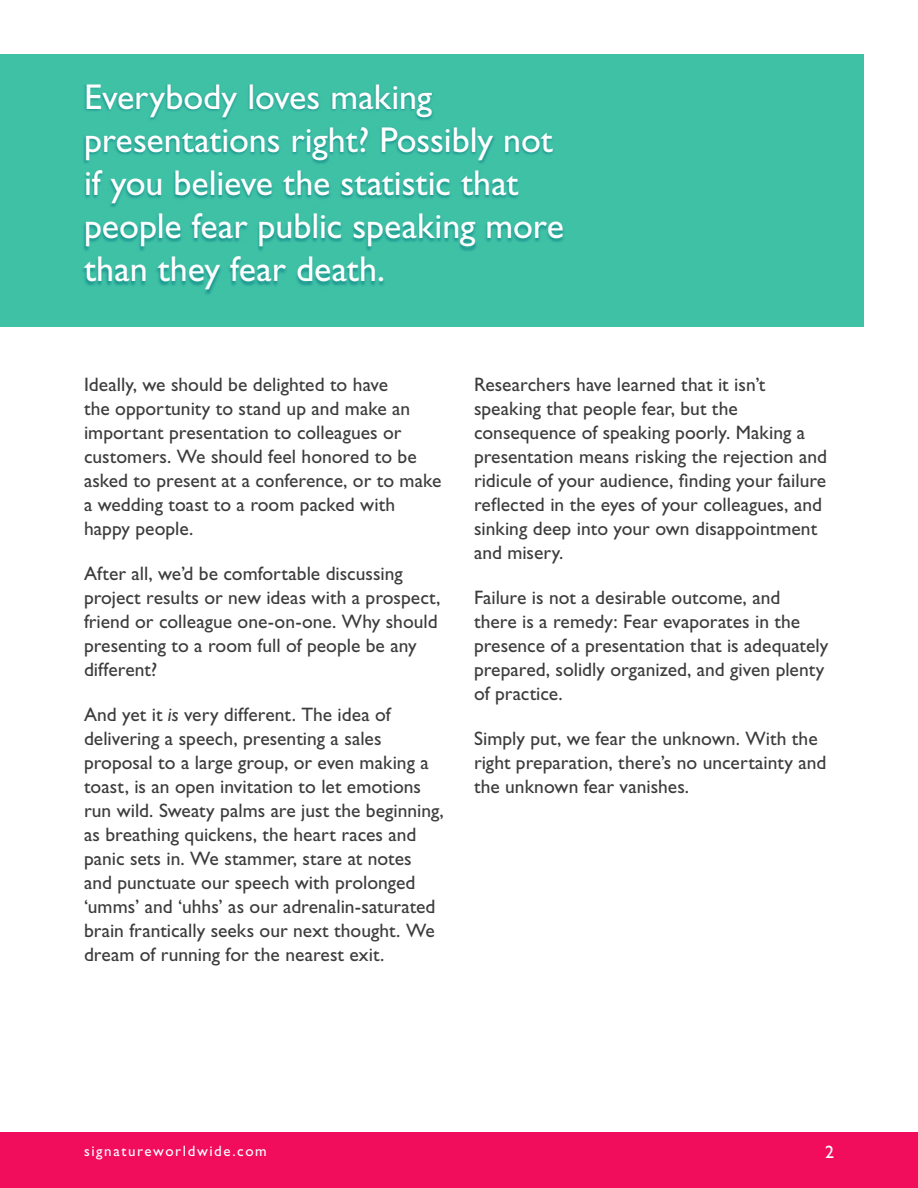
<style>
.page{position:relative;width:918px;height:1188px;background:#fff}
.page>*{position:absolute;margin:0;border:0;box-sizing:border-box;transform-origin:0 0}
.t1{font:36px/43.2px "Gill Sans Std";letter-spacing:-.005em;color:#fff}
.t2{font:19.5px/24px "Gill Sans Std";color:#3c3c3c}
.t3{font:18px "Gill Sans Std";color:#fff}
.t4{font:15px "Gill Sans Std";letter-spacing:.105em;color:#fff}
.s1{font-style:italic}
</style>
<div class="page">
<div style="left:0;top:1132px;width:918px;height:56px;background:#f10c5c"></div>
<div style="left:0;top:54px;width:864px;height:273px;background:#3fc1a6"></div>
<div style="left:81px;top:84px;width:484px;height:211px;background:#188;opacity:.75"></div>
<h1 class="t1" style="left:84px;top:75px;width:481px">Everybody loves making presentations right? Possibly not if you believe the statistic that people fear public speaking more than they fear death.</h1>
<p class="t2" style="left:84px;top:373px;width:359px">Ideally, we should be delighted to have<br>the opportunity to stand up and make an important presentation to colleagues or customers. We should feel honored to be asked to present at a conference, or to make a wedding toast to a room packed with happy people.</p>
<p class="t2" style="left:84px;top:562px;width:358px">After all, we’d be comfortable discussing project results or new ideas with a prospect, friend or colleague one-on-one. Why should presenting to a room full of people be any different?</p>
<p class="t2" style="left:84px;top:703px;width:361px">And yet it <span class="s1">is</span> very different. The idea of delivering a speech, presenting a sales proposal to a large group, or even making a toast, is an open invitation to let emotions run wild. Sweaty palms are just the beginning, as breathing quickens, the heart races and panic sets in. We stammer, stare at notes and punctuate our speech with prolonged ‘umms’ and ‘uhhs’ as our adrenalin-saturated brain frantically seeks our next thought. We dream of running for the nearest exit.</p>
<p class="t2" style="left:474px;top:373px;width:354px">Researchers have learned that it isn’t speaking that people fear, but the consequence of speaking poorly. Making a presentation means risking the rejection and ridicule of your audience, finding your failure reflected in the eyes of your colleagues, and sinking deep into your own disappointment and misery.</p>
<p class="t2" style="left:474px;top:586px;width:356px">Failure is not a desirable outcome, and<br>there is a remedy: Fear evaporates in the presence of a presentation that is adequately prepared, solidly organized, and given plenty of practice.</p>
<p class="t2" style="left:474px;top:727px;width:354px">Simply put, we fear the unknown. With the right preparation, there’s no uncertainty and the unknown fear vanishes.</p>
<p class="t4" style="left:84px;top:1143px;width:184px">signatureworldwide.com</p>
<p class="t3" style="left:825px;top:1142px;width:10px">2</p>
</div>
